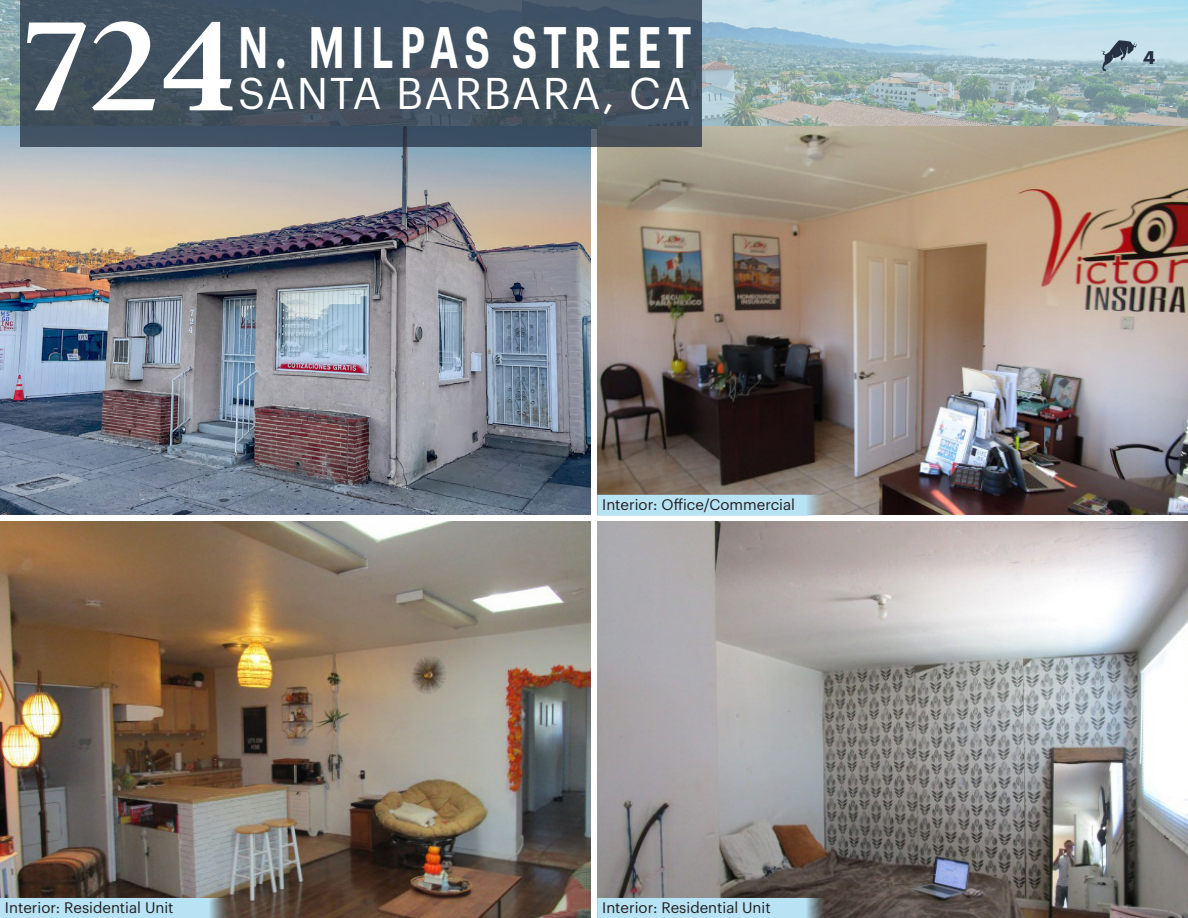
<style>
.page{position:relative;width:1188px;height:918px;background:#fff}
.page>*{position:absolute;margin:0;border:0;box-sizing:border-box;transform-origin:0 0}
.t1{font:700 125.4px "Magneta";color:#fff}
.t2{font:600 57.15px "Graphik";letter-spacing:.165em;color:#fff;scale:.7 1}
.t3{font:43.5px "Graphik";letter-spacing:.035em;color:#fff}
.t4{font:700 18px "Graphik";color:#263244}
.Table__Text-Left_Align{font:15px "Graphik";color:#231f20}
</style>
<div class="page">
<img style="left:702px;top:0;width:486px;height:126px">
<svg style="left:0;top:0;width:20px;height:126px;background:#90aca9"></svg>
<img style="left:0;top:126px;width:591px;height:389px">
<img style="left:0;top:521px;width:591px;height:397px">
<img style="left:597px;top:126px;width:591px;height:389px">
<img style="left:597px;top:521px;width:591px;height:397px">
<div style="left:597px;top:495px;width:243px;height:21px;background:#b7e3f5"></div>
<div style="left:0;top:898px;width:243px;height:20px;background:#b7e3f5"></div>
<div style="left:597px;top:898px;width:243px;height:20px;background:#b7e3f5"></div>
<svg style="left:1101px;top:40px;width:36px;height:31px"></svg>
<div style="left:20px;top:0;width:682px;height:146px;background:#415161"></div>
<h1 class="t1" style="left:24px;top:-21px;width:214px">724</h1>
<h2 class="t2" style="left:238px;top:4px;width:650px">N. MILPAS STREET</h2>
<h3 class="t3" style="left:238px;top:61px;width:454px">SANTA BARBARA, CA</h3>
<p class="Table__Text-Left_Align" style="left:602px;top:493px;width:194px">Interior: Office/Commercial</p>
<p class="Table__Text-Left_Align" style="left:5px;top:896px;width:170px">Interior: Residential Unit</p>
<p class="Table__Text-Left_Align" style="left:602px;top:896px;width:170px">Interior: Residential Unit</p>
<p class="t4" style="left:1143px;top:43px;width:14px">4</p>
</div>
